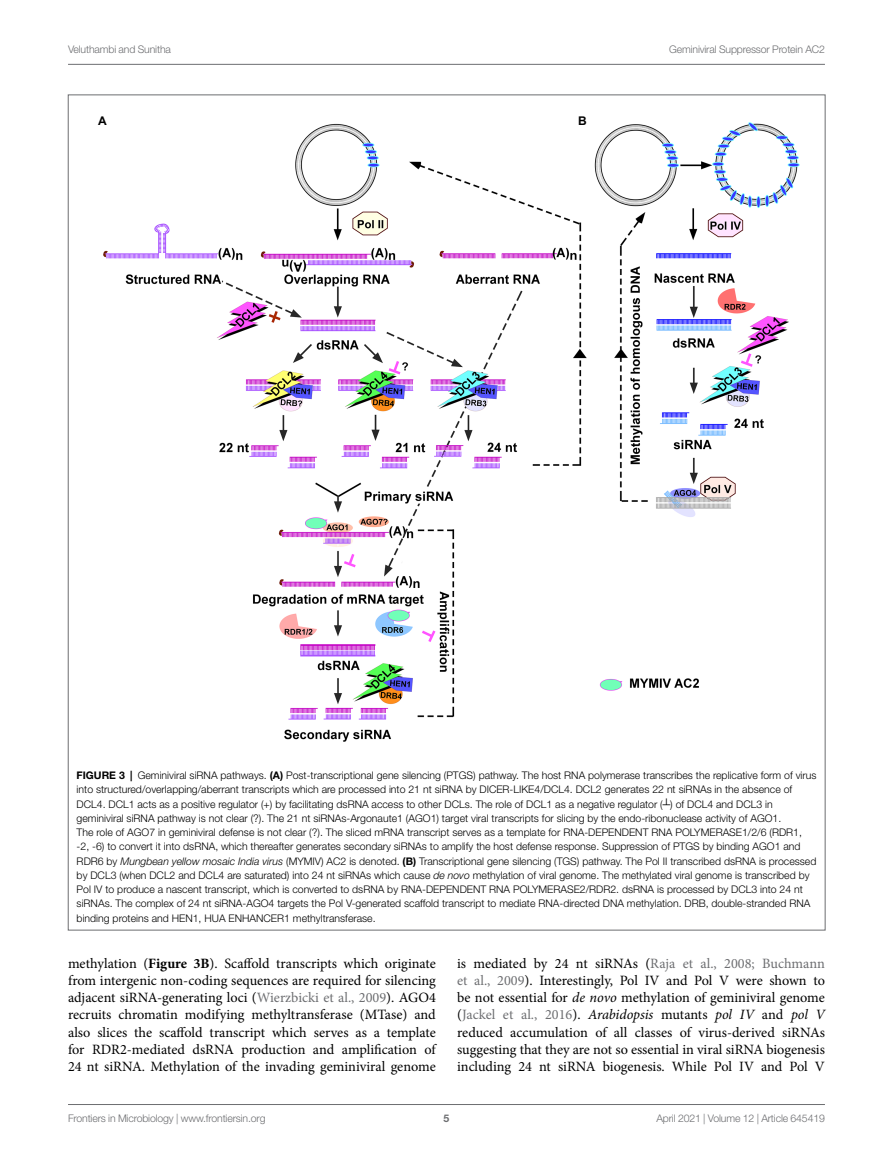
<style>
.page{position:relative;width:893px;height:1170px;background:#fff}
.page>*{position:absolute;margin:0;border:0;box-sizing:border-box;transform-origin:0 0}
.TEXT{font:14.25px/17.2px "Minion Pro";color:#000;text-align:justify}
.t1{font:700 12px "Arial";color:#000}
.FIG_LEG{font:300 10.5px/14.2px "Helvetica Neue LT Std";color:#000}
.t2{font:300 10.5px "Helvetica Neue LT Std";letter-spacing:-.015em;color:#6d6e71}
.t3{font:700 10.5px "Helvetica Neue LT Std";color:#6d6e71}
.s1{font-weight:700}
.s2{font-family:"STIX General";font-weight:400}
.s3{font-style:italic}
.s4{color:#6d6e71}
</style>
<div class="page">
<hr style="left:68px;top:64px;width:757px;height:1px;background:#6d6e71">
<hr style="left:68px;top:1104px;width:757px;height:1px;background:#6d6e71">
<img style="left:103px;top:122px;width:697px;height:620px">
<p class="t2" style="left:68px;top:42px;width:104px">Veluthambi and Sunitha</p>
<p class="t2" style="left:669px;top:42px;width:157px">Geminiviral Suppressor Protein AC2</p>
<p class="t1" style="left:98px;top:112px;width:10px">A</p>
<p class="t1" style="left:578px;top:112px;width:10px">B</p>
<p class="FIG_LEG" style="left:77px;top:768px;width:741px"><span class="s1">FIGURE 3 |</span> Geminiviral siRNA pathways. <span class="s1">(A)</span> Post-transcriptional gene silencing (PTGS) pathway. The host RNA polymerase transcribes the replicative form of virus into structured/overlapping/aberrant transcripts which are processed into 21 nt siRNA by DICER-LIKE4/DCL4. DCL2 generates 22 nt siRNAs in the absence of DCL4. DCL1 acts as a positive regulator (+) by facilitating dsRNA access to other DCLs. The role of DCL1 as a negative regulator (<span class="s2">┴</span>) of DCL4 and DCL3 in geminiviral siRNA pathway is not clear (?). The 21 nt siRNAs-Argonaute1 (AGO1) target viral transcripts for slicing by the endo-ribonuclease activity of AGO1.<br>The role of AGO7 in geminiviral defense is not clear (?). The sliced mRNA transcript serves as a template for RNA-DEPENDENT RNA POLYMERASE1/2/6 (RDR1, -2, -6) to convert it into dsRNA, which thereafter generates secondary siRNAs to amplify the host defense response. Suppression of PTGS by binding AGO1 and RDR6 by <span class="s3">Mungbean yellow mosaic India virus</span> (MYMIV) AC2 is denoted. <span class="s1">(B)</span> Transcriptional gene silencing (TGS) pathway. The Pol II transcribed dsRNA is processed by DCL3 (when DCL2 and DCL4 are saturated) into 24 nt siRNAs which cause <span class="s3">de novo</span> methylation of viral genome. The methylated viral genome is transcribed by Pol IV to produce a nascent transcript, which is converted to dsRNA by RNA-DEPENDENT RNA POLYMERASE2/RDR2. dsRNA is processed by DCL3 into 24 nt siRNAs. The complex of 24 nt siRNA-AGO4 targets the Pol V-generated scaffold transcript to mediate RNA-directed DNA methylation. DRB, double-stranded RNA binding proteins and HEN1, HUA ENHANCER1 methyltransferase.</p>
<p class="TEXT" style="left:68px;top:954px;width:369px">methylation (<span class="s1">Figure 3B</span>). Scaffold transcripts which originate from intergenic non-coding sequences are required for silencing adjacent siRNA-generating loci (<span class="s4">Wierzbicki et al., 2009</span>). AGO4 recruits chromatin modifying methyltransferase (MTase) and also slices the scaffold transcript which serves as a template for RDR2-mediated dsRNA production and amplification of 24 nt siRNA. Methylation of the invading geminiviral genome</p>
<p class="TEXT" style="left:457px;top:954px;width:369px">is mediated by 24 nt siRNAs (<span class="s4">Raja et al., 2008; Buchmann et al., 2009</span>). Interestingly, Pol IV and Pol V were shown to be not essential for <span class="s3">de novo</span> methylation of geminiviral genome (<span class="s4">Jackel et al., 2016</span>). <span class="s3">Arabidopsis</span> mutants <span class="s3">pol IV</span> and <span class="s3">pol V </span>reduced accumulation of all classes of virus-derived siRNAs suggesting that they are not so essential in viral siRNA biogenesis including 24 nt siRNA biogenesis. While Pol IV and Pol V</p>
<p class="t2" style="left:68px;top:1111px;width:199px">Frontiers in Microbiology | www.frontiersin.org</p>
<p class="t3" style="left:444px;top:1111px;width:7px">5</p>
<p class="t2" style="left:656px;top:1111px;width:170px">April 2021 | Volume 12 | Article 645419</p>
</div>
